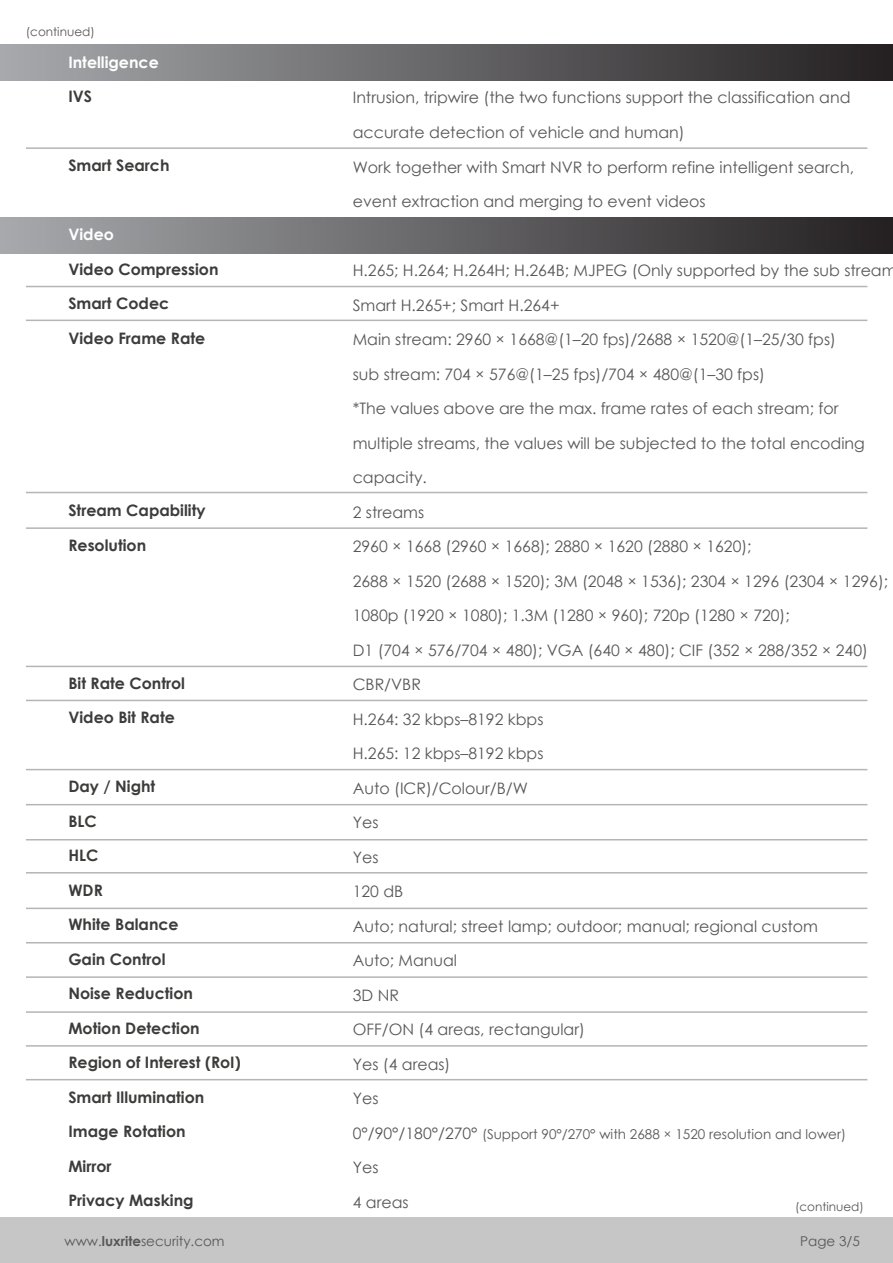
<style>
.page{position:relative;width:893px;height:1263px;background:#fff}
.page>*{position:absolute;margin:0;border:0;box-sizing:border-box;transform-origin:0 0}
.t1{font:15.75px/34.5px "Century Gothic";color:#575756}
.t2{font:700 15.75px/34.5px "Century Gothic";color:#3c3c3b}
.t3{font:700 15.75px "Century Gothic";color:#fff}
.t4{font:13.5px "Century Gothic";color:#575756}
.t5{font:12px "Century Gothic";color:#575756}
.s1{font-size:15.75px}
.s2{font-weight:700}
</style>
<div class="page">
<div style="left:0;top:44px;width:893px;height:36px;background:linear-gradient(to right,#a7a9ac,#242021)"></div>
<div style="left:0;top:218px;width:893px;height:36px;background:linear-gradient(to right,#a7a9ac,#242021)"></div>
<hr style="left:26px;top:147px;width:841px;height:2px;background:#b4b5b5">
<hr style="left:26px;top:286px;width:841px;height:1px;background:#b4b5b5">
<hr style="left:26px;top:320px;width:841px;height:1px;background:#b4b5b5">
<hr style="left:26px;top:492px;width:841px;height:1px;background:#b4b5b5">
<hr style="left:26px;top:527px;width:841px;height:2px;background:#b4b5b5">
<hr style="left:26px;top:666px;width:841px;height:1px;background:#b4b5b5">
<hr style="left:26px;top:700px;width:841px;height:1px;background:#b4b5b5">
<hr style="left:26px;top:769px;width:841px;height:1px;background:#b4b5b5">
<hr style="left:26px;top:804px;width:841px;height:1px;background:#b4b5b5">
<hr style="left:26px;top:839px;width:841px;height:1px;background:#b4b5b5">
<hr style="left:26px;top:872px;width:841px;height:1px;background:#b4b5b5">
<hr style="left:26px;top:908px;width:841px;height:1px;background:#b4b5b5">
<hr style="left:26px;top:1011px;width:841px;height:2px;background:#b4b5b5">
<hr style="left:26px;top:1079px;width:841px;height:1px;background:#b4b5b5">
<hr style="left:26px;top:1045px;width:841px;height:1px;background:#b4b5b5">
<hr style="left:26px;top:976px;width:841px;height:2px;background:#b4b5b5">
<hr style="left:26px;top:942px;width:841px;height:1px;background:#b4b5b5">
<div style="left:0;top:1217px;width:893px;height:46px;background:#c6c6c6"></div>
<p class="t5" style="left:26px;top:24px;width:70px">(continued)</p>
<p class="t3" style="left:68px;top:50px;width:92px">Intelligence</p>
<p class="t2" style="left:68px;top:79px;width:25px">IVS</p>
<p class="t2" style="left:68px;top:148px;width:103px">Smart Search</p>
<p class="t3" style="left:68px;top:223px;width:47px">Video</p>
<p class="t2" style="left:68px;top:251px;width:152px">Video Compression<br>Smart Codec<br>Video Frame Rate</p>
<p class="t2" style="left:68px;top:493px;width:139px">Stream Capability<br>Resolution</p>
<p class="t2" style="left:68px;top:665px;width:118px">Bit Rate Control<br>Video Bit Rate</p>
<p class="t2" style="left:68px;top:769px;width:174px">Day / Night<br>BLC<br>HLC<br>WDR<br>White Balance<br>Gain Control<br>Noise Reduction<br>Motion Detection<br>Region of Interest (RoI)<br>Smart Illumination<br>Image Rotation<br>Mirror<br>Privacy Masking</p>
<p class="t1" style="left:353px;top:80px;width:503px">Intrusion, tripwire (the two functions support the classification and accurate detection of vehicle and human)<br>Work together with Smart NVR to perform refine intelligent search, event extraction and merging to event videos</p>
<p class="t1" style="left:353px;top:253px;width:545px">H.265; H.264; H.264H; H.264B; MJPEG (Only supported by the sub stream<br>Smart H.265+; Smart H.264+<br>Main stream: 2960 × 1668@(1–20 fps)/2688 × 1520@(1–25/30 fps)<br>sub stream: 704 × 576@(1–25 fps)/704 × 480@(1–30 fps)<br>*The values above are the max. frame rates of each stream; for multiple streams, the values will be subjected to the total encoding capacity.<br>2 streams<br>2960 × 1668 (2960 × 1668); 2880 × 1620 (2880 × 1620);<br>2688 × 1520 (2688 × 1520); 3M (2048 × 1536); 2304 × 1296 (2304 × 1296);<br>1080p (1920 × 1080); 1.3M (1280 × 960); 720p (1280 × 720);<br>D1 (704 × 576/704 × 480); VGA (640 × 480); CIF (352 × 288/352 × 240)<br>CBR/VBR<br>H.264: 32 kbps–8192 kbps<br>H.265: 12 kbps–8192 kbps<br>Auto (ICR)/Colour/B/W<br>Yes<br>Yes<br>120 dB<br>Auto; natural; street lamp; outdoor; manual; regional custom<br>Auto; Manual<br>3D NR<br>OFF/ON (4 areas, rectangular)<br>Yes (4 areas)<br>Yes</p>
<p class="t4" style="left:353px;top:1124px;width:495px"><span class="s1">0°/90°/180°/270°</span> (Support 90°/270° with 2688 × 1520 resolution and lower)</p>
<p class="t1" style="left:353px;top:1150px;width:57px">Yes<br>4 areas</p>
<p class="t5" style="left:795px;top:1198px;width:70px">(continued)</p>
<p class="t4" style="left:65px;top:1232px;width:162px">www.<span class="s2">luxrite</span>security.com</p>
<p class="t4" style="left:800px;top:1232px;width:61px">Page 3/5</p>
</div>
